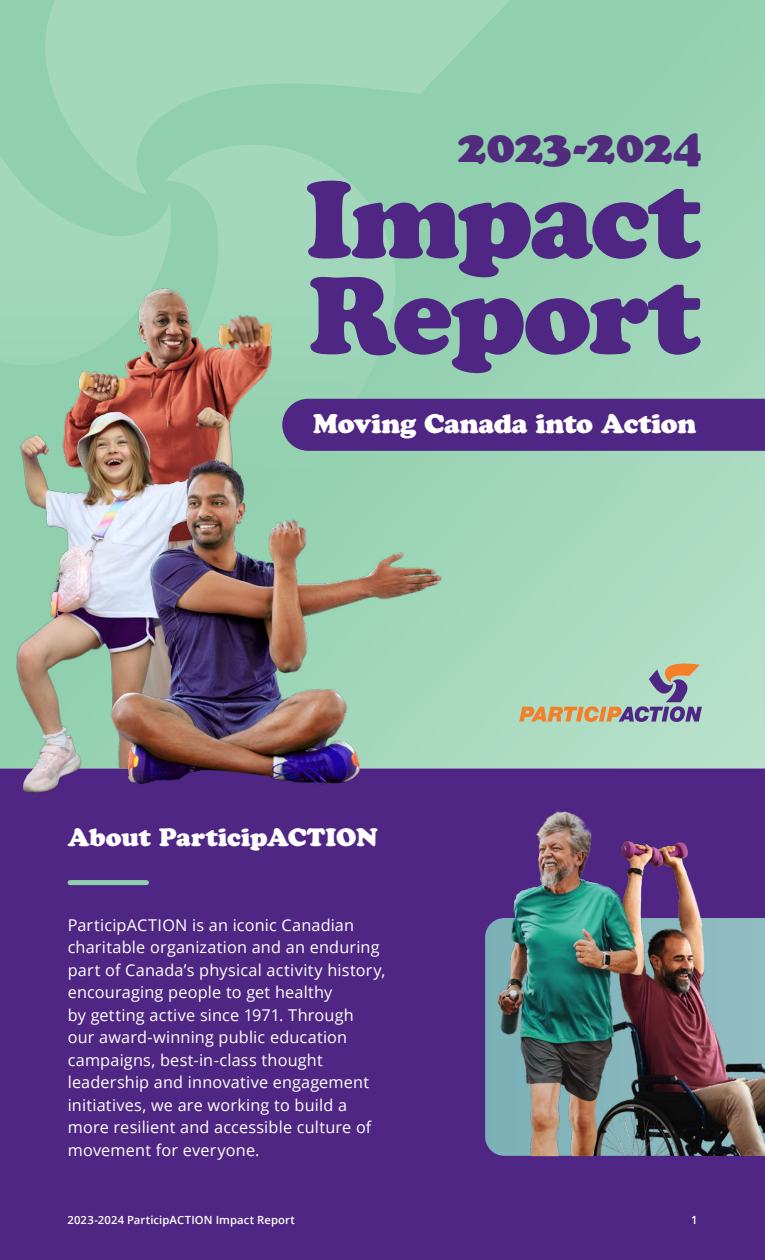
<style>
.page{position:relative;width:765px;height:1260px;background:#fff}
.page>*{position:absolute;margin:0;border:0;box-sizing:border-box;transform-origin:0 0}
.t1{font:107.75px/95.9px "Cooper Black Std";letter-spacing:-.025em;color:#4f2683}
.t2{font:45.75px "Cooper Black Std";letter-spacing:-.005em;color:#512c7d}
.t3{font:26.75px "Cooper Black Std";letter-spacing:-.01em;color:#fff}
.t4{font:25px "Cooper Black Std";letter-spacing:-.01em;color:#fff}
.t5{font:16.25px/22.5px "Open Sans";letter-spacing:.01em;color:#fff}
.t6{font:600 11.25px "Open Sans";letter-spacing:.015em;color:#fff}
</style>
<div class="page">
<svg style="left:423px;top:0;width:342px;height:768px;background:#9fd6b9"></svg>
<svg style="left:180px;top:195px;width:243px;height:204px;background:#9bd4b6"></svg>
<svg style="left:0;top:0;width:180px;height:290px;background:#9ad4b5"></svg>
<svg style="left:7px;top:0;width:582px;height:195px;background:#99d3b4"></svg>
<div style="left:0;top:768px;width:765px;height:492px;background:#4f2683"></div>
<img style="left:17px;top:256px;width:281px;height:181px">
<img style="left:0;top:290px;width:258px;height:603px">
<img style="left:101px;top:437px;width:356px;height:378px">
<div style="left:282px;top:399px;width:483px;height:52px;background:#4f2683"></div>
<svg style="left:519px;top:664px;width:183px;height:58px;background:#abbba9"></svg>
<div style="left:70px;top:880px;width:77px;height:5px;background:#90d0ae"></div>
<img style="left:658px;top:823px;width:107px;height:333px">
<img style="left:463px;top:751px;width:195px;height:405px">
<h2 class="t2" style="left:458px;top:118px;width:246px">2023-2024</h2>
<h1 class="t1" style="left:305px;top:172px;width:397px">Impact<br>Report</h1>
<h3 class="t3" style="left:313px;top:408px;width:384px">Moving Canada into Action</h3>
<h3 class="t4" style="left:68px;top:822px;width:312px">About ParticipACTION</h3>
<p class="t5" style="left:68px;top:913px;width:319px">ParticipACTION is an iconic Canadian charitable organization and an enduring part of Canada’s physical activity history, encouraging people to get healthy<br>by getting active since 1971. Through<br>our award-winning public education campaigns, best-in-class thought leadership and innovative engagement initiatives, we are working to build a more resilient and accessible culture of movement for everyone.</p>
<p class="t6" style="left:68px;top:1212px;width:229px">2023-2024 ParticipACTION Impact Report</p>
<p class="t6" style="left:691px;top:1212px;width:8px">1</p>
</div>
